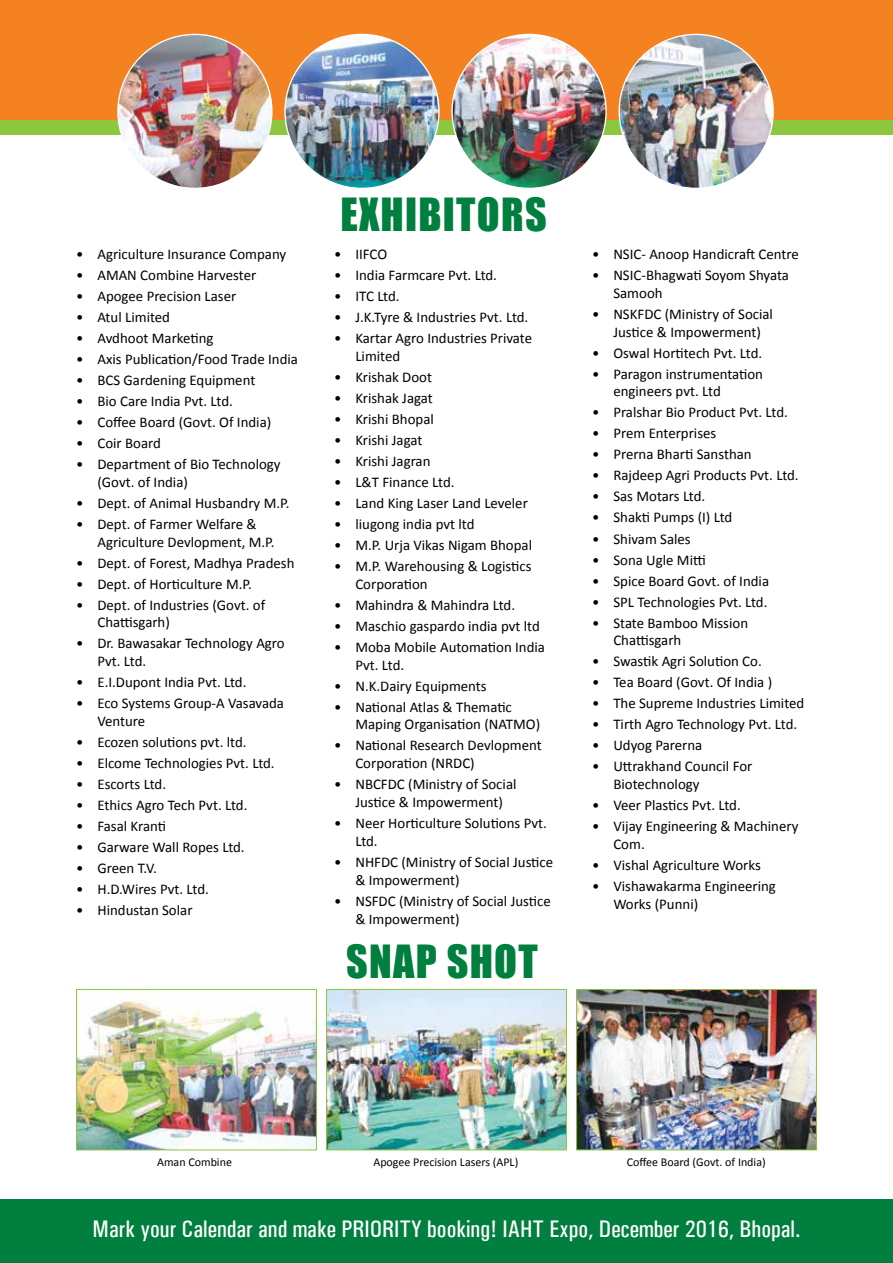
<style>
.page{position:relative;width:893px;height:1263px;background:#fff}
.page>*{position:absolute;margin:0;border:0;box-sizing:border-box;transform-origin:0 0}
.t1{font:42px "Impact";letter-spacing:.03em;color:#007f3e}
.t2{font:500 condensed 24px "Univers";color:#fff}
.t3{font:14.85px/17.9px "Calibri";color:#000}
.t4{font:12px "Calibri";color:#000}
</style>
<div class="page">
<div style="left:1px;top:0;width:892px;height:120px;background:#f58220"></div>
<div style="left:1px;top:120px;width:892px;height:15px;background:#8dc63f"></div>
<div style="left:0;top:1199px;width:893px;height:64px;background:#007f3e"></div>
<img style="left:78px;top:991px;width:237px;height:157px">
<div style="left:76px;top:989px;width:241px;height:161px;border:1px solid #8dc63f"></div>
<img style="left:328px;top:991px;width:237px;height:157px">
<div style="left:326px;top:989px;width:241px;height:161px;border:1px solid #8dc63f"></div>
<img style="left:578px;top:991px;width:237px;height:157px">
<div style="left:576px;top:989px;width:241px;height:161px;border:1px solid #8dc63f"></div>
<img style="left:118px;top:34px;width:154px;height:154px;border-radius:77px">
<img style="left:285px;top:34px;width:154px;height:154px;border-radius:77px">
<img style="left:452px;top:34px;width:154px;height:154px;border-radius:77px">
<img style="left:619px;top:34px;width:154px;height:154px;border-radius:77px">
<p class="t3" style="left:76px;top:244px;width:212px">• Agriculture Insurance Company</p>
<p class="t3" style="left:76px;top:265px;width:182px">• AMAN Combine Harvester</p>
<p class="t3" style="left:76px;top:286px;width:162px">• Apogee Precision Laser</p>
<p class="t3" style="left:76px;top:307px;width:95px">• Atul Limited</p>
<p class="t3" style="left:76px;top:328px;width:139px">• Avdhoot Marketing</p>
<p class="t3" style="left:76px;top:349px;width:223px">• Axis Publication/Food Trade India</p>
<p class="t3" style="left:76px;top:370px;width:181px">• BCS Gardening Equipment</p>
<p class="t3" style="left:76px;top:391px;width:158px">• Bio Care India Pvt. Ltd.</p>
<p class="t3" style="left:76px;top:412px;width:197px">• Coffee Board (Govt. Of India)</p>
<p class="t3" style="left:76px;top:433px;width:86px">• Coir Board</p>
<p class="t3" style="left:97px;top:454px;width:185px;text-indent:-21px">• Department of Bio Technology (Govt. of India)</p>
<p class="t3" style="left:76px;top:493px;width:215px">• Dept. of Animal Husbandry M.P.</p>
<p class="t3" style="left:97px;top:514px;width:179px;text-indent:-21px">• Dept. of Farmer Welfare &amp;<br>Agriculture Devlopment, M.P.</p>
<p class="t3" style="left:76px;top:553px;width:220px">• Dept. of Forest, Madhya Pradesh</p>
<p class="t3" style="left:76px;top:574px;width:177px">• Dept. of Horticulture M.P.</p>
<p class="t3" style="left:97px;top:595px;width:169px;text-indent:-21px">• Dept. of Industries (Govt. of<br>Chattisgarh)</p>
<p class="t3" style="left:97px;top:634px;width:189px;text-indent:-21px">• Dr. Bawasakar Technology Agro<br>Pvt. Ltd.</p>
<p class="t3" style="left:76px;top:673px;width:172px">• E.I.Dupont India Pvt. Ltd.</p>
<p class="t3" style="left:97px;top:694px;width:188px;text-indent:-21px">• Eco Systems Group-A Vasavada<br>Venture</p>
<p class="t3" style="left:76px;top:732px;width:172px">• Ecozen solutions pvt. ltd.</p>
<p class="t3" style="left:76px;top:753px;width:200px">• Elcome Technologies Pvt. Ltd.</p>
<p class="t3" style="left:76px;top:774px;width:91px">• Escorts Ltd.</p>
<p class="t3" style="left:76px;top:795px;width:173px">• Ethics Agro Tech Pvt. Ltd.</p>
<p class="t3" style="left:76px;top:816px;width:91px">• Fasal Kranti</p>
<p class="t3" style="left:76px;top:837px;width:170px">• Garware Wall Ropes Ltd.</p>
<p class="t3" style="left:76px;top:859px;width:82px">• Green T.V.</p>
<p class="t3" style="left:76px;top:880px;width:134px">• H.D.Wires Pvt. Ltd.</p>
<p class="t3" style="left:76px;top:901px;width:118px">• Hindustan Solar</p>
<h1 class="t1" style="left:340px;top:182px;width:208px">EXHIBITORS</h1>
<p class="t3" style="left:334px;top:244px;width:55px">• IIFCO</p>
<p class="t3" style="left:334px;top:265px;width:164px">• India Farmcare Pvt. Ltd.</p>
<p class="t3" style="left:334px;top:286px;width:67px">• ITC Ltd.</p>
<p class="t3" style="left:334px;top:307px;width:196px">• J.K.Tyre &amp; Industries Pvt. Ltd.</p>
<p class="t3" style="left:355px;top:328px;width:178px;text-indent:-21px">• Kartar Agro Industries Private<br>Limited</p>
<p class="t3" style="left:334px;top:367px;width:99px">• Krishak Doot</p>
<p class="t3" style="left:334px;top:388px;width:100px">• Krishak Jagat</p>
<p class="t3" style="left:334px;top:409px;width:101px">• Krishi Bhopal</p>
<p class="t3" style="left:334px;top:430px;width:90px">• Krishi Jagat</p>
<p class="t3" style="left:334px;top:451px;width:98px">• Krishi Jagran</p>
<p class="t3" style="left:334px;top:472px;width:122px">• L&amp;T Finance Ltd.</p>
<p class="t3" style="left:334px;top:493px;width:195px">• Land King Laser Land Leveler</p>
<p class="t3" style="left:334px;top:514px;width:142px">• liugong india pvt ltd</p>
<p class="t3" style="left:334px;top:535px;width:199px">• M.P. Urja Vikas Nigam Bhopal</p>
<p class="t3" style="left:355px;top:556px;width:178px;text-indent:-21px">• M.P. Warehousing &amp; Logistics<br>Corporation</p>
<p class="t3" style="left:334px;top:595px;width:182px">• Mahindra &amp; Mahindra Ltd.</p>
<p class="t3" style="left:334px;top:616px;width:207px">• Maschio gaspardo india pvt ltd</p>
<p class="t3" style="left:355px;top:637px;width:191px;text-indent:-21px">• Moba Mobile Automation India<br>Pvt. Ltd.</p>
<p class="t3" style="left:334px;top:676px;width:154px">• N.K.Dairy Equipments</p>
<p class="t3" style="left:355px;top:697px;width:186px;text-indent:-21px">• National Atlas &amp; Thematic<br>Maping Organisation (NATMO)</p>
<p class="t3" style="left:355px;top:736px;width:188px;text-indent:-21px">• National Research Devlopment<br>Corporation (NRDC)</p>
<p class="t3" style="left:334px;top:775px;width:184px;text-align:center">• NBCFDC (Ministry of Social<br>Justice &amp; Impowerment)</p>
<p class="t3" style="left:355px;top:813px;width:193px;text-indent:-21px">• Neer Horticulture Solutions Pvt.<br>Ltd.</p>
<p class="t3" style="left:355px;top:852px;width:199px;text-indent:-21px">• NHFDC (Ministry of Social Justice &amp; Impowerment)</p>
<p class="t3" style="left:355px;top:891px;width:197px;text-indent:-21px">• NSFDC (Ministry of Social Justice &amp; Impowerment)</p>
<h1 class="t1" style="left:346px;top:929px;width:193px">SNAP SHOT</h1>
<p class="t3" style="left:592px;top:244px;width:208px">• NSIC- Anoop Handicraft Centre</p>
<p class="t3" style="left:613px;top:265px;width:177px;text-indent:-21px">• NSIC-Bhagwati Soyom Shyata<br>Samooh</p>
<p class="t3" style="left:613px;top:304px;width:161px;text-indent:-21px">• NSKFDC (Ministry of Social<br>Justice &amp; Impowerment)</p>
<p class="t3" style="left:592px;top:343px;width:172px">• Oswal Hortitech Pvt. Ltd.</p>
<p class="t3" style="left:613px;top:364px;width:151px;text-indent:-21px">• Paragon instrumentation engineers pvt. Ltd</p>
<p class="t3" style="left:592px;top:403px;width:197px">• Pralshar Bio Product Pvt. Ltd.</p>
<p class="t3" style="left:592px;top:424px;width:126px">• Prem Enterprises</p>
<p class="t3" style="left:592px;top:445px;width:161px">• Prerna Bharti Sansthan</p>
<p class="t3" style="left:592px;top:466px;width:208px">• Rajdeep Agri Products Pvt. Ltd.</p>
<p class="t3" style="left:592px;top:487px;width:115px">• Sas Motars Ltd.</p>
<p class="t3" style="left:592px;top:508px;width:142px">• Shakti Pumps (I) Ltd</p>
<p class="t3" style="left:592px;top:529px;width:100px">• Shivam Sales</p>
<p class="t3" style="left:592px;top:550px;width:115px">• Sona Ugle Mitti</p>
<p class="t3" style="left:592px;top:571px;width:179px">• Spice Board Govt. of India</p>
<p class="t3" style="left:592px;top:592px;width:177px">• SPL Technologies Pvt. Ltd.</p>
<p class="t3" style="left:613px;top:613px;width:136px;text-indent:-21px">• State Bamboo Mission<br>Chattisgarh</p>
<p class="t3" style="left:592px;top:652px;width:171px">• Swastik Agri Solution Co.</p>
<p class="t3" style="left:592px;top:673px;width:182px">• Tea Board (Govt. Of India )</p>
<p class="t3" style="left:592px;top:694px;width:214px">• The Supreme Industries Limited</p>
<p class="t3" style="left:592px;top:715px;width:207px">• Tirth Agro Technology Pvt. Ltd.</p>
<p class="t3" style="left:592px;top:736px;width:112px">• Udyog Parerna</p>
<p class="t3" style="left:613px;top:757px;width:140px;text-indent:-21px">• Uttrakhand Council For<br>Biotechnology</p>
<p class="t3" style="left:592px;top:796px;width:150px">• Veer Plastics Pvt. Ltd.</p>
<p class="t3" style="left:613px;top:817px;width:186px;text-indent:-21px">• Vijay Engineering &amp; Machinery<br>Com.</p>
<p class="t3" style="left:592px;top:856px;width:170px">• Vishal Agriculture Works</p>
<p class="t3" style="left:613px;top:877px;width:164px;text-indent:-21px">• Vishawakarma Engineering<br>Works (Punni)</p>
<p class="t4" style="left:157px;top:1154px;width:76px">Aman Combine</p>
<p class="t4" style="left:373px;top:1154px;width:146px">Apogee Precision Lasers (APL)</p>
<p class="t4" style="left:627px;top:1154px;width:140px">Coffee Board (Govt. of India)</p>
<h2 class="t2" style="left:93px;top:1214px;width:709px">Mark your Calendar and make PRIORITY booking! IAHT Expo, December 2016, Bhopal.</h2>
</div>
